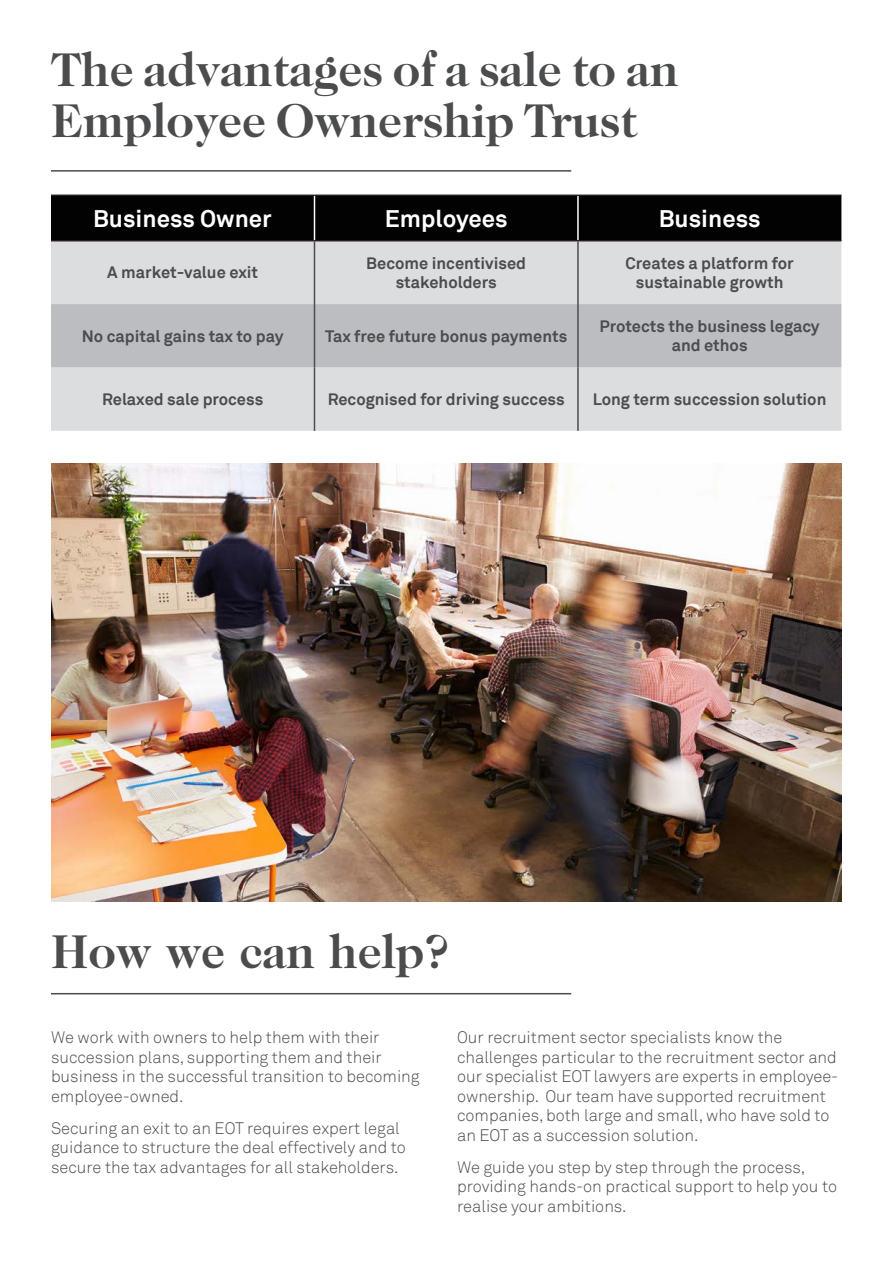
<style>
.page{position:relative;width:893px;height:1263px;background:#fff}
.page>*{position:absolute;margin:0;border:0;box-sizing:border-box;transform-origin:0 0}
.t1{font:700 48px/51px "Caslon 224 Std";color:#4b4c4d}
.t2{font:700 24px "Akkurat";color:#fff}
.t3{font:300 16.5px/19.5px "Akkurat";color:#4b4c4d}
.t4{font:700 16.5px/19.5px "Akkurat";color:#4b4c4d;text-align:center}
</style>
<div class="page">
<hr style="left:51px;top:993px;width:520px;height:1px;background:#4b4c4d">
<div style="left:51px;top:196px;width:790px;height:44px;background:#010201"></div>
<div style="left:51px;top:241px;width:790px;height:190px;background:#dcdddf"></div>
<div style="left:51px;top:304px;width:790px;height:63px;background:#bcbdc0"></div>
<hr style="left:51px;top:195px;width:263px;height:1px;background:#231f20">
<hr style="left:314px;top:195px;width:264px;height:1px;background:#231f20">
<hr style="left:578px;top:195px;width:263px;height:1px;background:#231f20">
<hr style="left:51px;top:240px;width:263px;height:1px;background:#231f20">
<hr style="left:314px;top:240px;width:264px;height:1px;background:#231f20">
<hr style="left:578px;top:240px;width:263px;height:1px;background:#231f20">
<hr style="left:314px;top:196px;width:1px;height:44px;background:#fff">
<hr style="left:577px;top:196px;width:2px;height:44px;background:#fff">
<hr style="left:314px;top:241px;width:1px;height:63px;background:#4b4c4d">
<hr style="left:577px;top:241px;width:2px;height:63px;background:#4b4c4d">
<hr style="left:314px;top:304px;width:1px;height:63px;background:#4b4c4d">
<hr style="left:577px;top:304px;width:2px;height:63px;background:#4b4c4d">
<hr style="left:314px;top:367px;width:1px;height:64px;background:#4b4c4d">
<hr style="left:577px;top:367px;width:2px;height:64px;background:#4b4c4d">
<hr style="left:51px;top:170px;width:520px;height:2px;background:#4b4c4d">
<img style="left:51px;top:463px;width:791px;height:438px">
<p class="t1" style="left:51px;top:44px;width:629px">The advantages of a sale to an<br>Employee Ownership Trust</p>
<p class="t2" style="left:93px;top:203px;width:180px">Business Owner</p>
<p class="t2" style="left:385px;top:203px;width:124px">Employees</p>
<p class="t2" style="left:659px;top:203px;width:104px">Business</p>
<p class="t4" style="left:107px;top:263px;width:152px">A market-value exit</p>
<p class="t4" style="left:366px;top:253px;width:161px">Become incentivised stakeholders</p>
<p class="t4" style="left:626px;top:253px;width:170px">Creates a platform for sustainable growth</p>
<p class="t4" style="left:82px;top:326px;width:203px">No capital gains tax to pay</p>
<p class="t4" style="left:325px;top:326px;width:244px">Tax free future bonus payments</p>
<p class="t4" style="left:600px;top:317px;width:222px">Protects the business legacy and ethos</p>
<p class="t4" style="left:102px;top:390px;width:163px">Relaxed sale process</p>
<p class="t4" style="left:328px;top:390px;width:239px">Recognised for driving success</p>
<p class="t4" style="left:593px;top:390px;width:235px">Long term succession solution</p>
<p class="t1" style="left:51px;top:926px;width:399px">How we can help?</p>
<p class="t3" style="left:51px;top:1028px;width:370px">We work with owners to help them with their succession plans, supporting them and their business in the successful transition to becoming employee-owned.</p>
<p class="t3" style="left:51px;top:1119px;width:356px">Securing an exit to an EOT requires expert legal guidance to structure the deal effectively and to secure the tax advantages for all stakeholders.</p>
<p class="t3" style="left:457px;top:1028px;width:383px">Our recruitment sector specialists know the challenges particular to the recruitment sector and our specialist EOT lawyers are experts in employee&shy;ownership. Our team have supported recruitment companies, both large and small, who have sold to an EOT as a succession solution.</p>
<p class="t3" style="left:457px;top:1158px;width:381px">We guide you step by step through the process, providing hands-on practical support to help you to realise your ambitions.</p>
</div>
